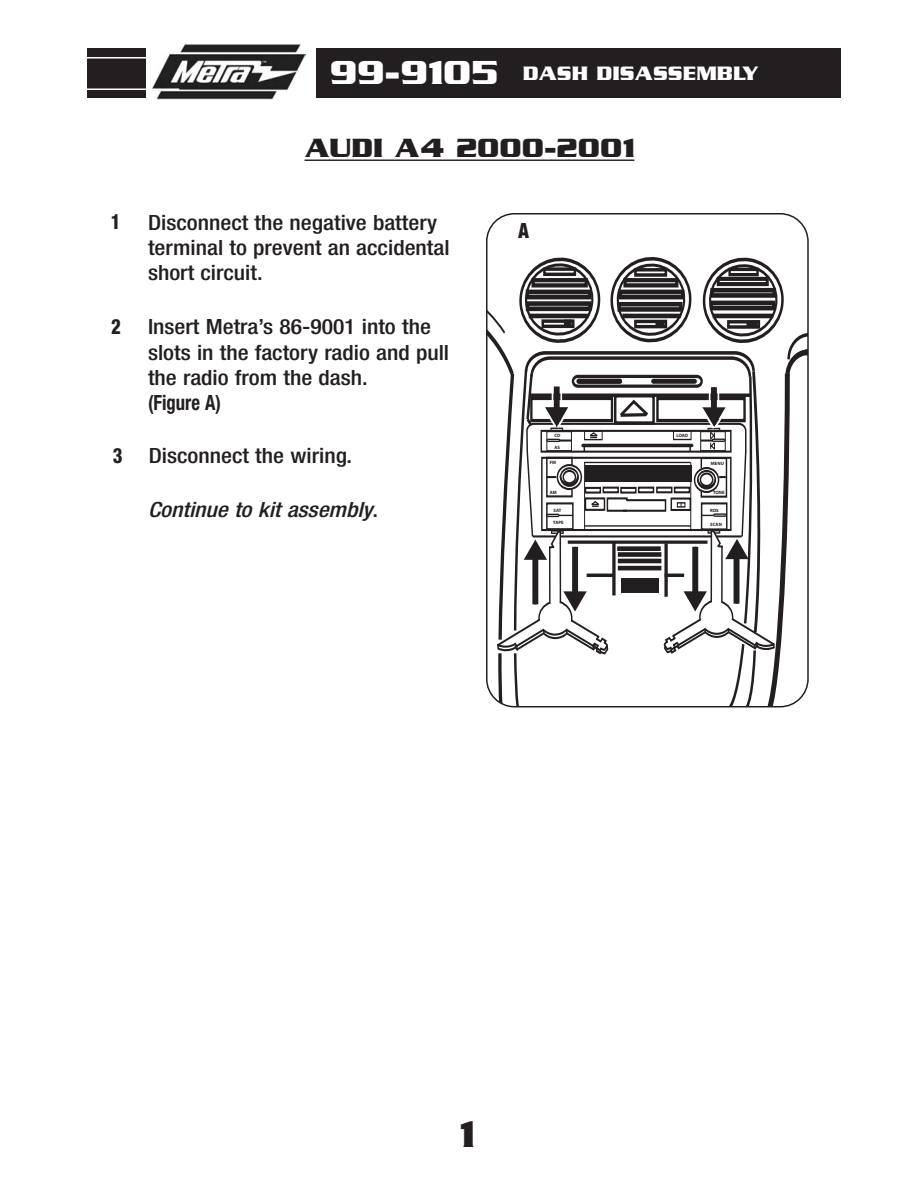
<style>
.page{position:relative;width:918px;height:1188px;background:#fff}
.page>*{position:absolute;margin:0;border:0;box-sizing:border-box;transform-origin:0 0}
.t1{font:700 40.2px "Serpentine ICG";color:#231f20;scale:.87 1}
.t2{font:700 36px "Serpentine ICG";color:#fff}
.t3{font:700 28.5px "Serpentine ICG";color:#231f20}
.t4{font:500 condensed 21px/25.2px "Helvetica Neue";color:#231f20;scale:1.12 1}
.t5{font:italic 500 condensed 21px "Helvetica Neue";color:#231f20;scale:1.12 1}
.t6{font:700 21px "Serpentine ICG";color:#fff}
.t7{font:700 condensed 21px "Helvetica Neue";color:#231f20;scale:.89 1}
.t8{font:800 condensed 21px "Helvetica Neue";color:#231f20;scale:.89 1}
.t9{font:900 condensed 21px "Helvetica Neue";color:#231f20;scale:.89 1}
.t10{font:700 4.65px "Myriad";color:#231f20}
.s1{font-style:normal}
</style>
<div class="page">
<svg style="left:305px;top:160px;width:24px;height:1px"></svg>
<hr style="left:329px;top:160px;width:305px;height:1px;background:#231f20">
<svg style="left:486px;top:213px;width:323px;height:494px"></svg>
<div style="left:87px;top:48px;width:753px;height:50px;background:#231f20"></div>
<div style="left:146px;top:29px;width:170px;height:87px;background:#fff"></div>
<img style="left:152px;top:44px;width:153px;height:55px">
<hr style="left:48px;top:57px;width:98px;height:2px;background:#fff">
<hr style="left:48px;top:89px;width:131px;height:1px;background:#fff">
<h2 class="t2" style="left:330px;top:51px;width:170px">99-9105</h2>
<p class="t6" style="left:523px;top:60px;width:238px">DASH DISASSEMBLY</p>
<h3 class="t3" style="left:305px;top:131px;width:331px">AUDI A4 2000-2001</h3>
<p class="t8" style="left:111px;top:214px;width:12px">1</p>
<p class="t4" style="left:148px;top:212px;width:271px">Disconnect the negative battery terminal to prevent an accidental short circuit.</p>
<p class="t9" style="left:519px;top:223px;width:13px">A</p>
<p class="t8" style="left:111px;top:319px;width:12px">2</p>
<p class="t4" style="left:148px;top:316px;width:270px">Insert Metra’s 86-9001 into the slots in the factory radio and pull the radio from the dash.</p>
<p class="t7" style="left:148px;top:395px;width:83px">(Figure A)</p>
<p class="t10" style="left:679px;top:434px;width:11px">OAD</p>
<p class="t8" style="left:113px;top:448px;width:12px">3</p>
<p class="t4" style="left:149px;top:445px;width:183px">Disconnect the wiring.</p>
<p class="t5" style="left:148px;top:502px;width:207px">Continue to kit assembly<span class="s1">.</span></p>
<p class="t10" style="left:554px;top:445px;width:7px">AS</p>
<p class="t10" style="left:552px;top:461px;width:5px">M</p>
<p class="t10" style="left:550px;top:490px;width:9px">AM</p>
<p class="t10" style="left:556px;top:509px;width:7px">AT</p>
<p class="t10" style="left:555px;top:521px;width:10px">APE</p>
<p class="t10" style="left:711px;top:462px;width:14px">M NU</p>
<p class="t10" style="left:716px;top:491px;width:11px">ONE</p>
<p class="t10" style="left:713px;top:509px;width:7px">DS</p>
<p class="t10" style="left:713px;top:522px;width:11px">CAN</p>
<h1 class="t1" style="left:459px;top:1110px;width:19px">1</h1>
</div>
